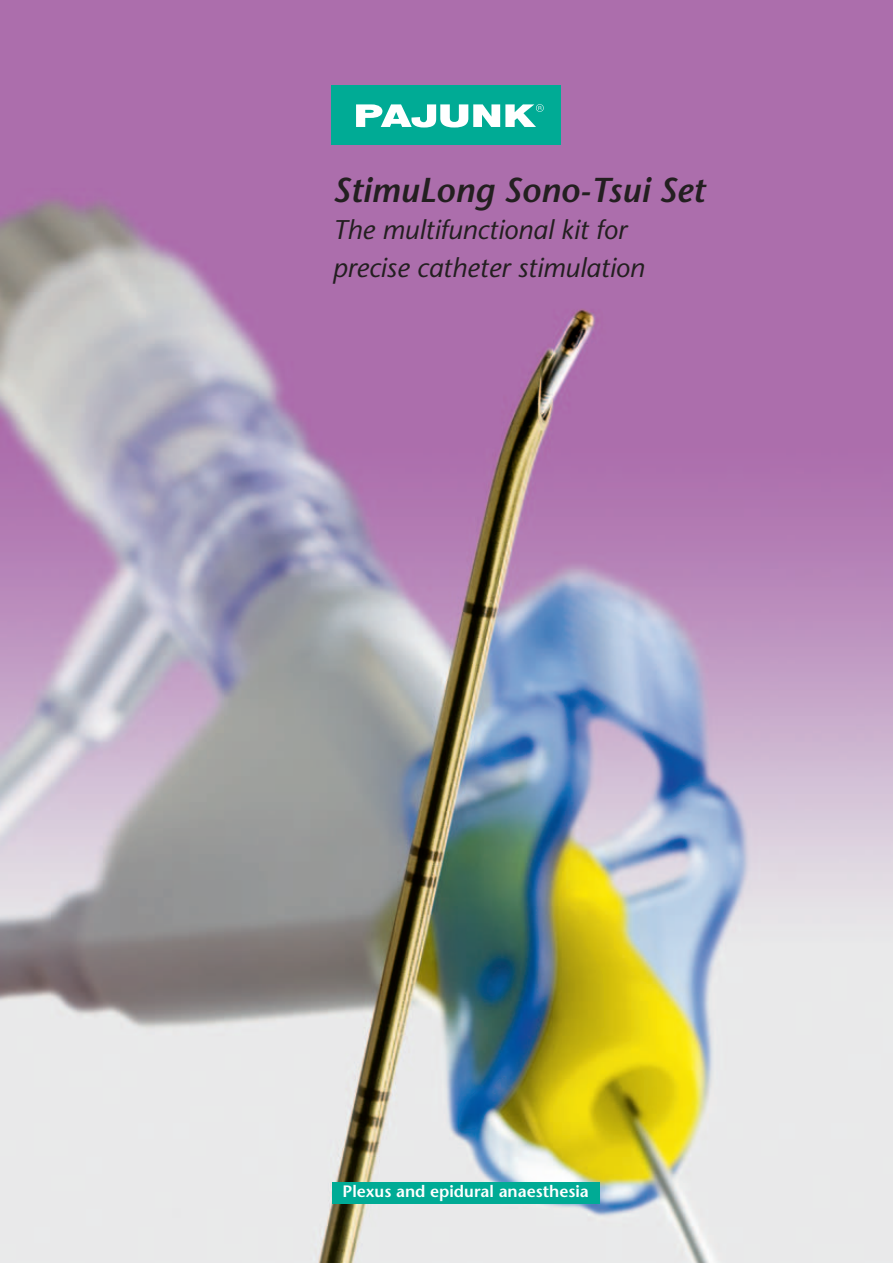
<style>
.page{position:relative;width:893px;height:1263px;background:#fff}
.page>*{position:absolute;margin:0;border:0;box-sizing:border-box;transform-origin:0 0}
.t1{font:italic 600 34.5px "Stone Sans";color:#231f20}
.t2{font:italic 27px/37.5px "Stone Sans";color:#231f20}
.t3{font:600 16.5px "Stone Sans";color:#fff}
</style>
<div class="page">
<img style="left:0;top:0;width:893px;height:1263px">
<div style="left:332px;top:85px;width:229px;height:59px;background:#00ab95"></div>
<svg style="left:356px;top:104px;width:188px;height:24px"></svg>
<div style="left:332px;top:1182px;width:268px;height:21px;background:#00ab95"></div>
<p class="t1" style="left:333px;top:176px;width:373px">StimuLong Sono-Tsui Set</p>
<p class="t2" style="left:333px;top:214px;width:313px">The multifunctional kit for precise catheter stimulation</p>
<p class="t3" style="left:343px;top:1185px;width:248px">Plexus and epidural anaesthesia</p>
</div>
